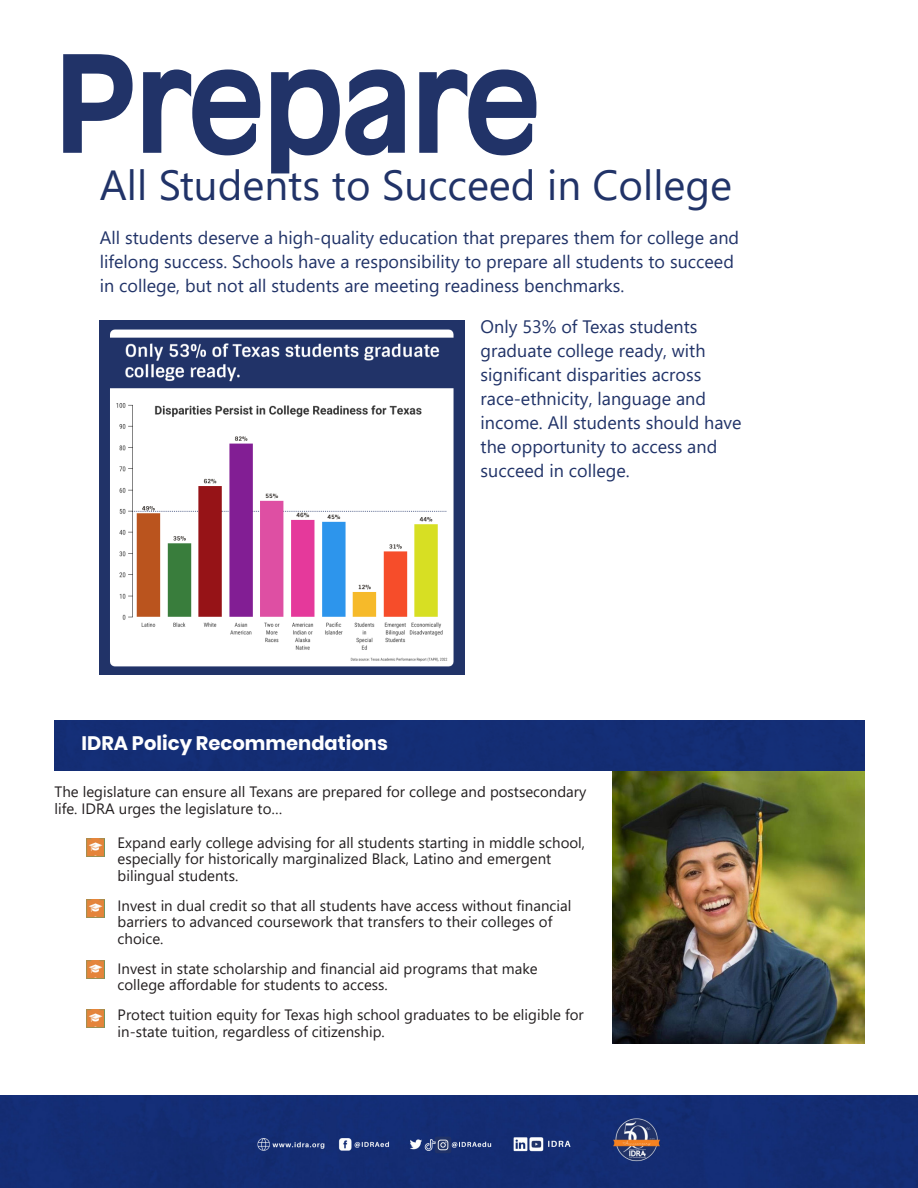
<style>
.page{position:relative;width:918px;height:1188px;background:#fff}
.page>*{position:absolute;margin:0;border:0;box-sizing:border-box;transform-origin:0 0}
.t1{font:700 127.5px "Antiqua 101";color:#213368}
.t2{font:42px "Segoe UI";color:#213368}
.t3{font:700 19.5px "Poppins";color:#fff}
.t4{font:18px/24px "Segoe UI";color:#213368}
.t5{font:15px/16.5px "Segoe UI";color:#231f20}
</style>
<div class="page">
<div style="left:1px;top:1095px;width:916px;height:93px;background:#142d74"></div>
<img style="left:613px;top:770px;width:251px;height:273px">
<img style="left:100px;top:320px;width:365px;height:355px">
<div style="left:54px;top:720px;width:810px;height:50px;background:#142d75"></div>
<img style="left:87px;top:838px;width:18px;height:18px">
<img style="left:87px;top:900px;width:18px;height:18px">
<img style="left:87px;top:961px;width:18px;height:18px">
<img style="left:87px;top:1009px;width:18px;height:18px">
<p class="t1" style="left:54px;top:15px;width:487px">Prepare</p>
<p class="t2" style="left:100px;top:146px;width:634px">All Students to Succeed in College</p>
<p class="t4" style="left:100px;top:224px;width:641px">All students deserve a high-quality education that prepares them for college and lifelong success. Schools have a responsibility to prepare all students to succeed in college, but not all students are meeting readiness benchmarks.</p>
<p class="t4" style="left:481px;top:313px;width:263px">Only 53% of Texas students graduate college ready, with significant disparities across race-ethnicity, language and income. All students should have the opportunity to access and succeed in college.</p>
<p class="t3" style="left:81px;top:732px;width:308px">IDRA Policy Recommendations</p>
<p class="t5" style="left:54px;top:782px;width:533px">The legislature can ensure all Texans are prepared for college and postsecondary life. IDRA urges the legislature to…</p>
<p class="t5" style="left:118px;top:833px;width:469px">Expand early college advising for all students starting in middle school, especially for historically marginalized Black, Latino and emergent bilingual students.</p>
<p class="t5" style="left:118px;top:896px;width:455px">Invest in dual credit so that all students have access without financial barriers to advanced coursework that transfers to their colleges of choice.</p>
<p class="t5" style="left:118px;top:959px;width:422px">Invest in state scholarship and financial aid programs that make college affordable for students to access.</p>
<p class="t5" style="left:118px;top:1005px;width:468px">Protect tuition equity for Texas high school graduates to be eligible for in-state tuition, regardless of citizenship.</p>
</div>
